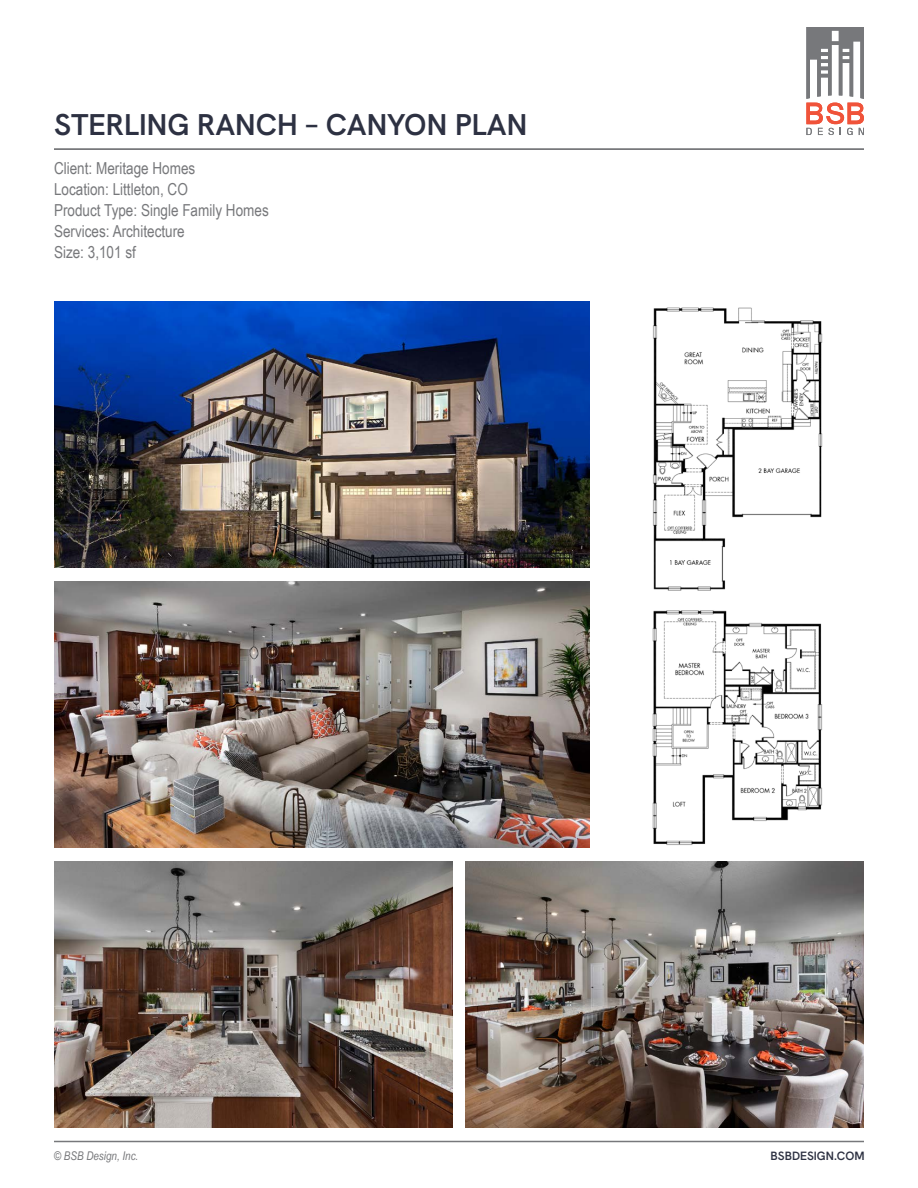
<style>
.page{position:relative;width:918px;height:1188px;background:#fff}
.page>*{position:absolute;margin:0;border:0;box-sizing:border-box;transform-origin:0 0}
.t1{font:600 30px "Hanken Grotesk";color:#2d3142}
.t2{font:16.5px/21px "Arial Narrow";color:#77787b}
.t3{font:italic 12px "Arial Narrow";color:#77787b}
.t4{font:600 12px "Hanken Grotesk";color:#2d3142}
</style>
<div class="page">
<img style="left:653px;top:307px;width:170px;height:284px">
<img style="left:54px;top:302px;width:536px;height:266px">
<img style="left:54px;top:581px;width:535px;height:267px">
<img style="left:54px;top:861px;width:398px;height:266px">
<img style="left:466px;top:861px;width:398px;height:266px">
<img style="left:652px;top:610px;width:171px;height:235px">
<hr style="left:54px;top:1141px;width:810px;height:1px;background:#77787b">
<hr style="left:54px;top:148px;width:810px;height:2px;background:#77787b">
<svg style="left:806px;top:27px;width:58px;height:108px"></svg>
<h1 class="t1" style="left:54px;top:105px;width:475px">STERLING RANCH – CANYON PLAN</h1>
<p class="t2" style="left:54px;top:157px;width:216px">Client: Meritage Homes<br>Location: Littleton, CO<br>Product Type: Single Family Homes<br>Services: Architecture<br>Size: 3,101 sf</p>
<p class="t3" style="left:54px;top:1148px;width:86px">© BSB Design, Inc.</p>
<p class="t4" style="left:771px;top:1149px;width:96px">BSBDESIGN.COM</p>
</div>
